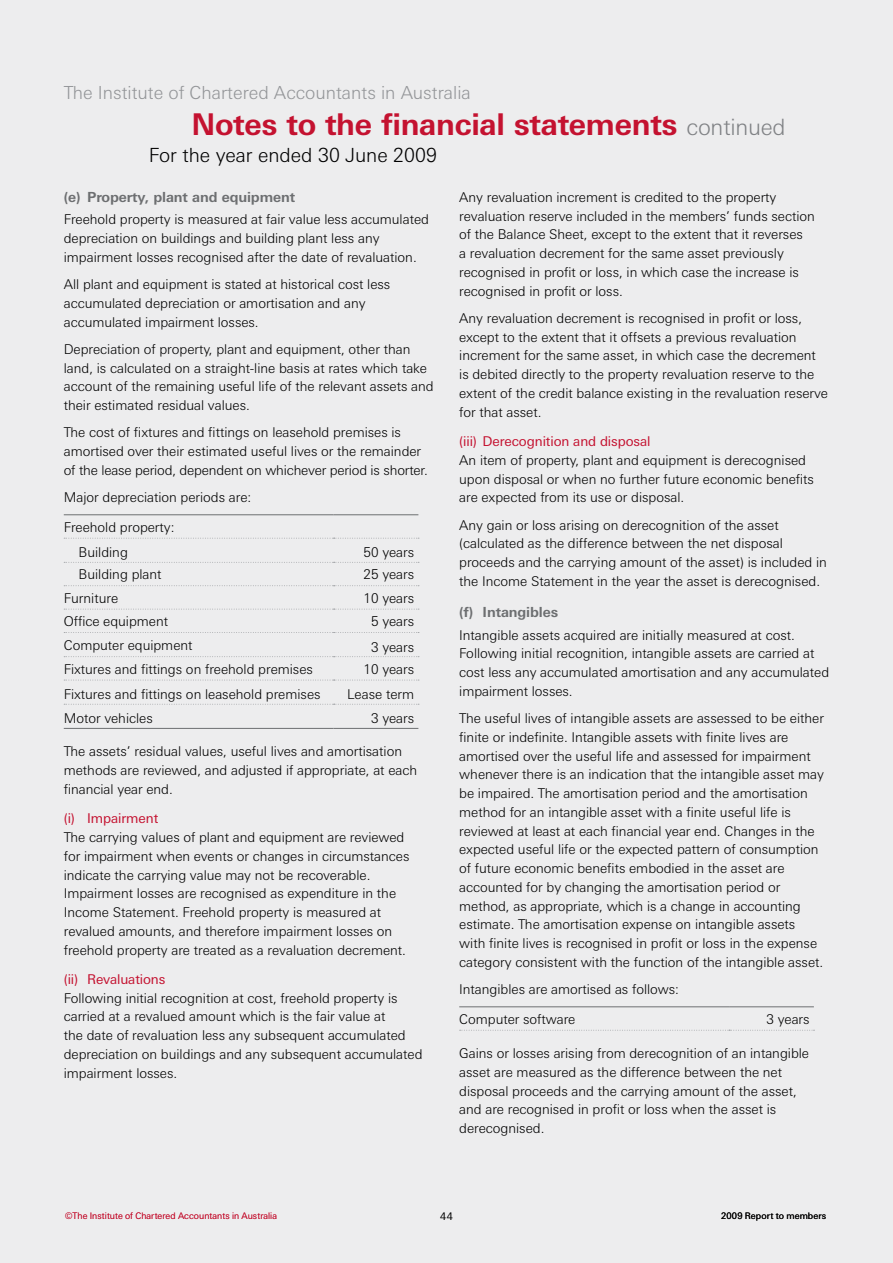
<style>
.page{position:relative;width:893px;height:1263px;background:#ededee}
.page>*{position:absolute;margin:0;border:0;box-sizing:border-box;transform-origin:0 0}
.t1{font:700 30px "Linotype Univers Basic";letter-spacing:-.01em;color:#c41230}
.t2{font:300 19.5px "Linotype Univers Basic";color:#000}
.t3{font:300 18px "Linotype Univers Basic";color:#939598}
.t4{font:700 13.95px "Linotype Univers Basic";letter-spacing:-.005em;color:#6d6f71}
.t5{font:300 13.5px/18.8px "Linotype Univers Basic";letter-spacing:-.005em;color:#000}
.t6{font:13.5px "Linotype Univers Basic";letter-spacing:-.005em;color:#c41230}
.t7{font:10.5px "Linotype Univers Basic";color:#000}
.t8{font:300 9px "Linotype Univers Basic";letter-spacing:.005em;color:#c41230}
.t9{font:9px "Linotype Univers Basic";letter-spacing:.005em;color:#000}
.s1{font-weight:300;font-size:22.5px;color:#808285}
</style>
<div class="page">
<hr style="left:64px;top:514px;width:270px;height:1px;background:#6d6f71">
<hr style="left:334px;top:514px;width:84px;height:1px;background:#6d6f71">
<hr style="left:64px;top:728px;width:270px;height:1px;background:#6d6f71">
<hr style="left:334px;top:728px;width:84px;height:1px;background:#6d6f71">
<svg style="left:64px;top:538px;width:355px;height:1px"></svg>
<svg style="left:64px;top:562px;width:355px;height:1px"></svg>
<svg style="left:64px;top:585px;width:355px;height:1px"></svg>
<svg style="left:64px;top:609px;width:355px;height:1px"></svg>
<svg style="left:64px;top:632px;width:355px;height:1px"></svg>
<svg style="left:64px;top:656px;width:355px;height:1px"></svg>
<svg style="left:64px;top:680px;width:355px;height:1px"></svg>
<svg style="left:64px;top:704px;width:355px;height:1px"></svg>
<hr style="left:459px;top:1006px;width:270px;height:1px;background:#6d6f71">
<hr style="left:729px;top:1006px;width:85px;height:1px;background:#6d6f71">
<svg style="left:460px;top:1030px;width:354px;height:1px"></svg>
<h3 class="t3" style="left:64px;top:82px;width:409px">The Institute of Chartered Accountants in Australia</h3>
<h1 class="t1" style="left:191px;top:106px;width:596px">Notes to the financial statements <span class="s1">continued</span></h1>
<h2 class="t2" style="left:149px;top:144px;width:290px">For the year ended 30 June 2009</h2>
<p class="t4" style="left:64px;top:189px;width:233px">(e) Property, plant and equipment</p>
<p class="t5" style="left:64px;top:210px;width:367px">Freehold property is measured at fair value less accumulated depreciation on buildings and building plant less any impairment losses recognised after the date of revaluation.</p>
<p class="t5" style="left:64px;top:275px;width:328px">All plant and equipment is stated at historical cost less accumulated depreciation or amortisation and any accumulated impairment losses.</p>
<p class="t5" style="left:64px;top:339px;width:371px">Depreciation of property, plant and equipment, other than land, is calculated on a straight-line basis at rates which take account of the remaining useful life of the relevant assets and their estimated residual values.</p>
<p class="t5" style="left:64px;top:423px;width:366px">The cost of fixtures and fittings on leasehold premises is amortised over their estimated useful lives or the remainder of the lease period, dependent on whichever period is shorter.</p>
<p class="t5" style="left:64px;top:488px;width:189px">Major depreciation periods are:</p>
<p class="t5" style="left:79px;top:514px;width:97px;line-height:25.5px;text-indent:-15px">Freehold property:<br>Building</p>
<p class="t5" style="left:459px;top:188px;width:357px">Any revaluation increment is credited to the property revaluation reserve included in the members’ funds section of the Balance Sheet, except to the extent that it reverses<br>a revaluation decrement for the same asset previously recognised in profit or loss, in which case the increase is recognised in profit or loss.</p>
<p class="t5" style="left:459px;top:309px;width:370px">Any revaluation decrement is recognised in profit or loss, except to the extent that it offsets a previous revaluation increment for the same asset, in which case the decrement is debited directly to the property revaluation reserve to the extent of the credit balance existing in the revaluation reserve for that asset.</p>
<p class="t6" style="left:459px;top:434px;width:193px">(iii) Derecognition and disposal</p>
<p class="t5" style="left:459px;top:451px;width:356px">An item of property, plant and equipment is derecognised upon disposal or when no further future economic benefits are expected from its use or disposal.</p>
<p class="t5" style="left:459px;top:515px;width:369px">Any gain or loss arising on derecognition of the asset (calculated as the difference between the net disposal proceeds and the carrying amount of the asset) is included in the Income Statement in the year the asset is derecognised.</p>
<p class="t4" style="left:459px;top:604px;width:100px">(f) Intangibles</p>
<p class="t5" style="left:459px;top:625px;width:371px">Intangible assets acquired are initially measured at cost.<br>Following initial recognition, intangible assets are carried at cost less any accumulated amortisation and any accumulated impairment losses.</p>
<p class="t5" style="left:459px;top:709px;width:366px">The useful lives of intangible assets are assessed to be either finite or indefinite. Intangible assets with finite lives are amortised over the useful life and assessed for impairment whenever there is an indication that the intangible asset may be impaired. The amortisation period and the amortisation method for an intangible asset with a finite useful life is reviewed at least at each financial year end. Changes in the expected useful life or the expected pattern of consumption of future economic benefits embodied in the asset are accounted for by changing the amortisation period or method, as appropriate, which is a change in accounting estimate. The amortisation expense on intangible assets with finite lives is recognised in profit or loss in the expense category consistent with the function of the intangible asset.</p>
<p class="t5" style="left:459px;top:974px;width:221px;line-height:29.7px">Intangibles are amortised as follows:<br>Computer software</p>
<p class="t5" style="left:364px;top:543px;width:52px">50 years</p>
<p class="t5" style="left:79px;top:565px;width:84px">Building plant</p>
<p class="t5" style="left:364px;top:565px;width:52px">25 years</p>
<p class="t5" style="left:64px;top:588px;width:56px">Furniture</p>
<p class="t5" style="left:364px;top:588px;width:52px">10 years</p>
<p class="t5" style="left:64px;top:612px;width:106px">Office equipment</p>
<p class="t5" style="left:371px;top:612px;width:45px">5 years</p>
<p class="t5" style="left:64px;top:635px;width:130px">Computer equipment</p>
<p class="t5" style="left:371px;top:637px;width:45px">3 years</p>
<p class="t5" style="left:64px;top:659px;width:251px">Fixtures and fittings on freehold premises</p>
<p class="t5" style="left:364px;top:659px;width:52px">10 years</p>
<p class="t5" style="left:64px;top:685px;width:258px">Fixtures and fittings on leasehold premises</p>
<p class="t5" style="left:347px;top:685px;width:69px">Lease term</p>
<p class="t5" style="left:64px;top:709px;width:91px">Motor vehicles</p>
<p class="t5" style="left:371px;top:709px;width:45px">3 years</p>
<p class="t5" style="left:64px;top:742px;width:355px">The assets’ residual values, useful lives and amortisation methods are reviewed, and adjusted if appropriate, at each financial year end.</p>
<p class="t6" style="left:64px;top:811px;width:96px">(i) Impairment</p>
<p class="t5" style="left:64px;top:828px;width:347px">The carrying values of plant and equipment are reviewed for impairment when events or changes in circumstances indicate the carrying value may not be recoverable.<br>Impairment losses are recognised as expenditure in the Income Statement. Freehold property is measured at revalued amounts, and therefore impairment losses on freehold property are treated as a revaluation decrement.</p>
<p class="t6" style="left:64px;top:971px;width:103px">(ii) Revaluations</p>
<p class="t5" style="left:64px;top:988px;width:360px">Following initial recognition at cost, freehold property is carried at a revalued amount which is the fair value at<br>the date of revaluation less any subsequent accumulated depreciation on buildings and any subsequent accumulated impairment losses.</p>
<p class="t5" style="left:767px;top:1009px;width:45px">3 years</p>
<p class="t5" style="left:459px;top:1044px;width:351px">Gains or losses arising from derecognition of an intangible asset are measured as the difference between the net disposal proceeds and the carrying amount of the asset, and are recognised in profit or loss when the asset is derecognised.</p>
<p class="t8" style="left:65px;top:1210px;width:213px">©The Institute of Chartered Accountants in Australia</p>
<p class="t9" style="left:721px;top:1210px;width:106px">2009 Report to members</p>
<p class="t7" style="left:440px;top:1210px;width:14px">44</p>
</div>
